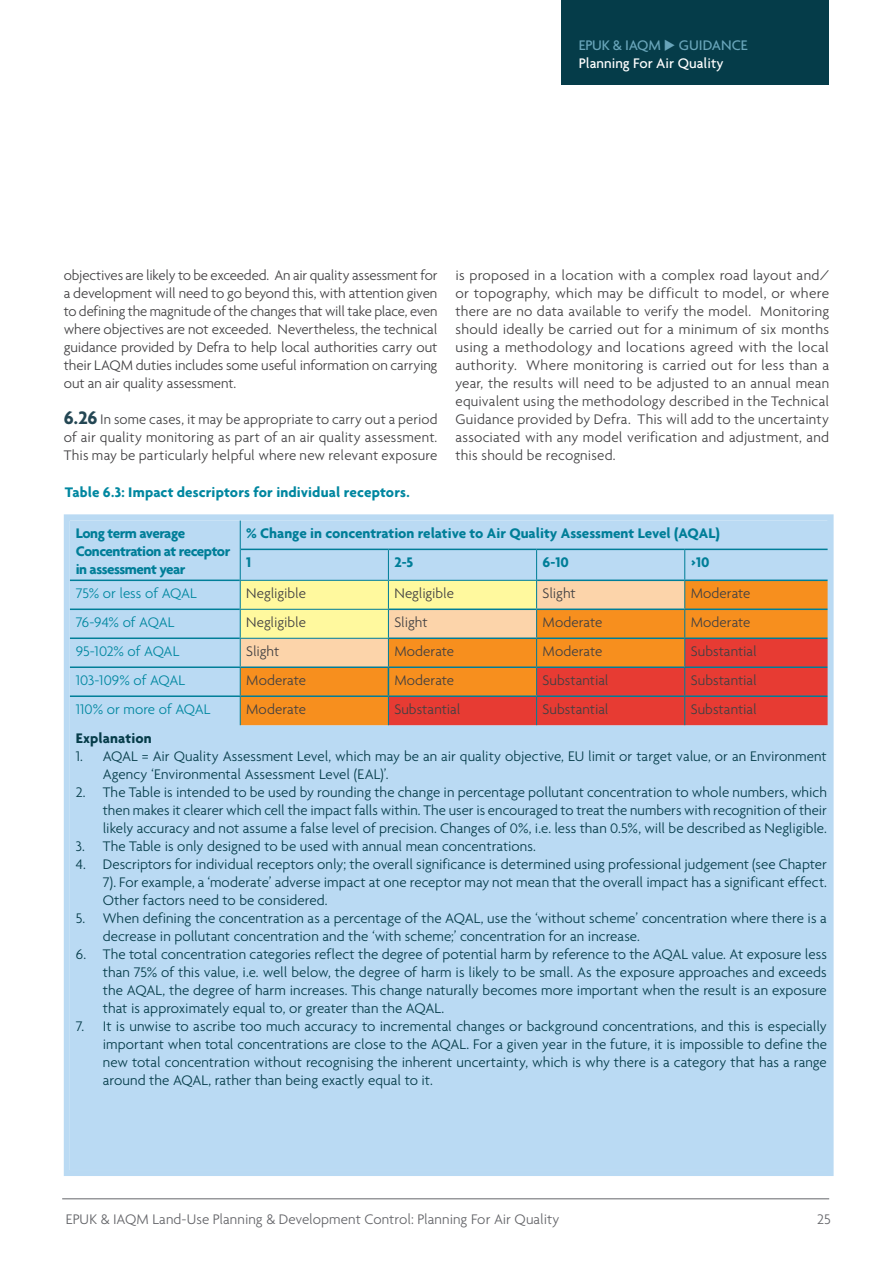
<style>
.page{position:relative;width:893px;height:1263px;background:#fff}
.page>*{position:absolute;margin:0;border:0;box-sizing:border-box;transform-origin:0 0}
.t1{font:300 15px/18px "Agenda";color:#053c49;text-align:justify}
.t2{font:300 15px/18px "Agenda";letter-spacing:.005em;color:#414042;text-align:justify}
.t3{font:300 15px "Agenda";letter-spacing:-.005em;color:#0087a0}
.t4{font:300 15px "Agenda";color:#646569}
.t5{font:700 15px/18px "Agenda";letter-spacing:-.02em;color:#007e98}
.t6{font:700 15px/29px "Agenda";color:#007e98}
.t7{font:700 15px "Agenda";letter-spacing:.01em;color:#0087a0}
.t8{font:500 15px/18px "Agenda";color:#fff}
.t9{font:700 15px "Agenda";letter-spacing:.01em;color:#053c49}
.s1{color:#68a4b9}
.s2{font-weight:700;font-size:19.5px;color:#244754}
</style>
<div class="page">
<hr style="left:62px;top:1198px;width:767px;height:1px;background:#646569">
<div style="left:562px;top:0;width:267px;height:85px;background:#053c49"></div>
<div style="left:71px;top:521px;width:756px;height:648px;background:#badaf3"></div>
<hr style="left:70px;top:579px;width:170px;height:2px;background:#007e98">
<hr style="left:70px;top:608px;width:170px;height:2px;background:#007e98">
<hr style="left:70px;top:637px;width:170px;height:2px;background:#007e98">
<hr style="left:70px;top:666px;width:170px;height:2px;background:#007e98">
<hr style="left:70px;top:695px;width:170px;height:2px;background:#007e98">
<svg style="left:240px;top:521px;width:587px;height:204px;background:#d8a47e"></svg>
<hr style="left:240px;top:638px;width:149px;height:1px;background:#007e98">
<div style="left:64px;top:514px;width:770px;height:662px;border:6px solid #badaf3"></div>
<p class="t8" style="left:579px;top:36px;width:170px"><span class="s1">EPUK &amp; IAQM</span> <span class="s1">◆ GUIDANCE<br></span>Planning For Air Quality</p>
<p class="t2" style="left:64px;top:266px;width:375px">objectives are likely to be exceeded. An air quality assessment for a development will need to go beyond this, with attention given to defining the magnitude of the changes that will take place, even where objectives are not exceeded. Nevertheless, the technical guidance provided by Defra to help local authorities carry out their LAQM duties includes some useful information on carrying out an air quality assessment.</p>
<p class="t2" style="left:64px;top:410px;width:375px"><span class="s2">6.26</span> In some cases, it may be appropriate to carry out a period of air quality monitoring as part of an air quality assessment.<br>This may be particularly helpful where new relevant exposure</p>
<p class="t2" style="left:455px;top:266px;width:375px">is proposed in a location with a complex road layout and/ or topography, which may be difficult to model, or where there are no data available to verify the model. Monitoring should ideally be carried out for a minimum of six months using a methodology and locations agreed with the local authority. Where monitoring is carried out for less than a year, the results will need to be adjusted to an annual mean equivalent using the methodology described in the Technical Guidance provided by Defra. This will add to the uncertainty associated with any model verification and adjustment, and this should be recognised.</p>
<p class="t7" style="left:65px;top:483px;width:346px">Table 6.3: Impact descriptors for individual receptors.</p>
<p class="t5" style="left:76px;top:524px;width:156px">Long term average<br>Concentration at receptor in assessment year</p>
<p class="t6" style="left:246px;top:519px;width:475px">% Change in concentration relative to Air Quality Assessment Level (AQAL)<br>1</p>
<p class="t5" style="left:394px;top:553px;width:20px">2-5</p>
<p class="t5" style="left:543px;top:553px;width:28px">6-10</p>
<p class="t5" style="left:691px;top:553px;width:20px">&gt;10</p>
<p class="t3" style="left:76px;top:585px;width:123px">75% or less of AQAL</p>
<p class="t2" style="left:246px;top:584px;width:61px">Negligible</p>
<p class="t2" style="left:394px;top:584px;width:61px">Negligible</p>
<p class="t2" style="left:543px;top:584px;width:35px">Slight</p>
<p class="t2" style="left:691px;top:584px;width:61px">Moderate</p>
<p class="t3" style="left:76px;top:614px;width:100px">76-94% of AQAL</p>
<p class="t2" style="left:246px;top:613px;width:61px">Negligible</p>
<p class="t2" style="left:394px;top:613px;width:35px">Slight</p>
<p class="t2" style="left:543px;top:613px;width:61px">Moderate</p>
<p class="t2" style="left:691px;top:613px;width:61px">Moderate</p>
<p class="t3" style="left:76px;top:643px;width:105px">95-102% of AQAL</p>
<p class="t2" style="left:246px;top:642px;width:35px">Slight</p>
<p class="t2" style="left:394px;top:642px;width:61px">Moderate</p>
<p class="t2" style="left:543px;top:642px;width:61px">Moderate</p>
<p class="t2" style="left:691px;top:642px;width:68px">Substantial</p>
<p class="t3" style="left:76px;top:671px;width:111px">103-109% of AQAL</p>
<p class="t2" style="left:246px;top:671px;width:61px">Moderate</p>
<p class="t2" style="left:394px;top:671px;width:61px">Moderate</p>
<p class="t2" style="left:542px;top:671px;width:68px">Substantial</p>
<p class="t2" style="left:691px;top:671px;width:68px">Substantial</p>
<p class="t3" style="left:76px;top:700px;width:136px">110% or more of AQAL</p>
<p class="t2" style="left:246px;top:700px;width:61px">Moderate</p>
<p class="t2" style="left:394px;top:700px;width:68px">Substantial</p>
<p class="t2" style="left:542px;top:700px;width:68px">Substantial</p>
<p class="t2" style="left:691px;top:700px;width:68px">Substantial</p>
<p class="t9" style="left:76px;top:729px;width:78px">Explanation</p>
<p class="t1" style="left:103px;top:747px;width:726px;text-indent:-27px">1. AQAL = Air Quality Assessment Level, which may be an air quality objective, EU limit or target value, or an Environment<br>Agency ‘Environmental Assessment Level (EAL)’.</p>
<p class="t1" style="left:103px;top:783px;width:726px;text-indent:-27px">2. The Table is intended to be used by rounding the change in percentage pollutant concentration to whole numbers, which then makes it clearer which cell the impact falls within. The user is encouraged to treat the numbers with recognition of their likely accuracy and not assume a false level of precision. Changes of 0%, i.e. less than 0.5%, will be described as Negligible.</p>
<p class="t1" style="left:76px;top:837px;width:462px">3. The Table is only designed to be used with annual mean concentrations.</p>
<p class="t1" style="left:103px;top:855px;width:726px;text-indent:-27px">4. Descriptors for individual receptors only; the overall significance is determined using professional judgement (see Chapter 7). For example, a ‘moderate’ adverse impact at one receptor may not mean that the overall impact has a significant effect.<br>Other factors need to be considered.</p>
<p class="t1" style="left:103px;top:909px;width:726px;text-indent:-27px">5. When defining the concentration as a percentage of the AQAL, use the ‘without scheme’ concentration where there is a decrease in pollutant concentration and the ‘with scheme;’ concentration for an increase.</p>
<p class="t1" style="left:103px;top:945px;width:726px;text-indent:-27px">6. The total concentration categories reflect the degree of potential harm by reference to the AQAL value. At exposure less than 75% of this value, i.e. well below, the degree of harm is likely to be small. As the exposure approaches and exceeds the AQAL, the degree of harm increases. This change naturally becomes more important when the result is an exposure that is approximately equal to, or greater than the AQAL.</p>
<p class="t1" style="left:103px;top:1017px;width:726px;text-indent:-27px">7. It is unwise to ascribe too much accuracy to incremental changes or background concentrations, and this is especially important when total concentrations are close to the AQAL. For a given year in the future, it is impossible to define the new total concentration without recognising the inherent uncertainty, which is why there is a category that has a range around the AQAL, rather than being exactly equal to it.</p>
<p class="t4" style="left:66px;top:1210px;width:495px">EPUK &amp; IAQM Land-Use Planning &amp; Development Control: Planning For Air Quality</p>
<p class="t4" style="left:817px;top:1210px;width:15px">25</p>
</div>
